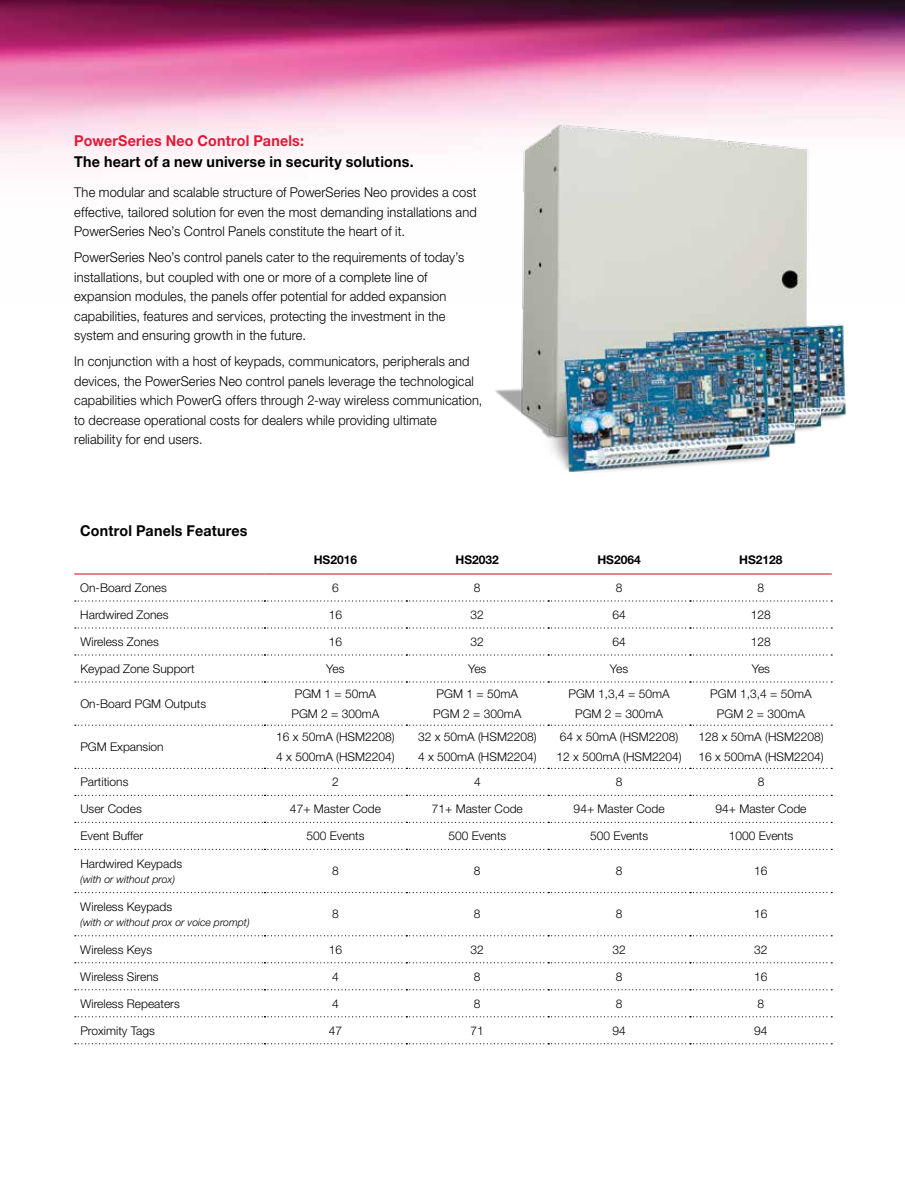
<style>
.page{position:relative;width:905px;height:1188px;background:#fff}
.page>*{position:absolute;margin:0;border:0;box-sizing:border-box;transform-origin:0 0}
.t1{font:700 15px "Helvetica Neue LT Std";letter-spacing:.015em;color:#000;scale:.95 1}
.t2{font:700 15px "Helvetica Neue LT Std";letter-spacing:.015em;color:#e31837;scale:.95 1}
.t3{font:300 13.5px/19.5px "Helvetica Neue LT Std";letter-spacing:.01em;color:#000;scale:.95 1}
.t4{font:300 12px/19.5px "Helvetica Neue LT Std";color:#000}
.t5{font:700 12px "Helvetica Neue LT Std";color:#000}
.t6{font:italic 300 10.5px "Helvetica Neue LT Std";color:#000}
</style>
<div class="page">
<img style="left:0;top:0;width:904px;height:163px">
<svg style="left:74px;top:601px;width:754px;height:416px"></svg>
<svg style="left:75px;top:600px;width:757px;height:2px"></svg>
<svg style="left:75px;top:627px;width:757px;height:2px"></svg>
<svg style="left:75px;top:654px;width:757px;height:2px"></svg>
<svg style="left:75px;top:681px;width:757px;height:2px"></svg>
<svg style="left:75px;top:725px;width:757px;height:1px"></svg>
<svg style="left:75px;top:768px;width:757px;height:1px"></svg>
<svg style="left:75px;top:795px;width:757px;height:1px"></svg>
<svg style="left:75px;top:822px;width:757px;height:1px"></svg>
<svg style="left:75px;top:849px;width:757px;height:1px"></svg>
<svg style="left:75px;top:892px;width:757px;height:1px"></svg>
<svg style="left:75px;top:935px;width:757px;height:1px"></svg>
<svg style="left:75px;top:962px;width:757px;height:1px"></svg>
<svg style="left:75px;top:989px;width:757px;height:1px"></svg>
<svg style="left:75px;top:1016px;width:757px;height:1px"></svg>
<svg style="left:75px;top:1043px;width:757px;height:1px"></svg>
<hr style="left:74px;top:573px;width:190px;height:2px;background:#e31837">
<hr style="left:264px;top:573px;width:142px;height:2px;background:#e31837">
<hr style="left:406px;top:573px;width:142px;height:2px;background:#e31837">
<hr style="left:548px;top:573px;width:142px;height:2px;background:#e31837">
<hr style="left:690px;top:573px;width:141px;height:2px;background:#e31837">
<img style="left:475px;top:99px;width:409px;height:374px">
<p class="t2" style="left:74px;top:131px;width:243px">PowerSeries Neo Control Panels:</p>
<p class="t1" style="left:74px;top:152px;width:359px">The heart of a new universe in security solutions.</p>
<p class="t3" style="left:74px;top:182px;width:425px;text-align:justify">The modular and scalable structure of PowerSeries Neo provides a cost effective, tailored solution for even the most demanding installations and PowerSeries Neo’s Control Panels constitute the heart of it.</p>
<p class="t3" style="left:74px;top:247px;width:412px">PowerSeries Neo’s control panels cater to the requirements of today’s installations, but coupled with one or more of a complete line of expansion modules, the panels offer potential for added expansion capabilities, features and services, protecting the investment in the system and ensuring growth in the future.</p>
<p class="t3" style="left:74px;top:352px;width:431px">In conjunction with a host of keypads, communicators, peripherals and devices, the PowerSeries Neo control panels leverage the technological capabilities which PowerG offers through 2-way wireless communication, to decrease operational costs for dealers while providing ultimate reliability for end users.</p>
<p class="t1" style="left:80px;top:521px;width:177px">Control Panels Features</p>
<p class="t5" style="left:314px;top:552px;width:45px">HS2016</p>
<p class="t5" style="left:455px;top:552px;width:45px">HS2032</p>
<p class="t5" style="left:597px;top:552px;width:45px">HS2064</p>
<p class="t5" style="left:739px;top:552px;width:45px">HS2128</p>
<p class="t4" style="left:80px;top:578px;width:88px">On-Board Zones</p>
<p class="t4" style="left:332px;top:578px;width:8px">6</p>
<p class="t4" style="left:474px;top:578px;width:8px">8</p>
<p class="t4" style="left:615px;top:578px;width:8px">8</p>
<p class="t4" style="left:757px;top:578px;width:8px">8</p>
<p class="t4" style="left:80px;top:605px;width:90px">Hardwired Zones</p>
<p class="t4" style="left:329px;top:605px;width:15px">16</p>
<p class="t4" style="left:470px;top:605px;width:15px">32</p>
<p class="t4" style="left:612px;top:605px;width:15px">64</p>
<p class="t4" style="left:750px;top:605px;width:22px">128</p>
<p class="t4" style="left:80px;top:632px;width:80px">Wireless Zones</p>
<p class="t4" style="left:329px;top:632px;width:15px">16</p>
<p class="t4" style="left:470px;top:632px;width:15px">32</p>
<p class="t4" style="left:612px;top:632px;width:15px">64</p>
<p class="t4" style="left:751px;top:632px;width:22px">128</p>
<p class="t4" style="left:80px;top:659px;width:116px">Keypad Zone Support</p>
<p class="t4" style="left:326px;top:659px;width:20px">Yes</p>
<p class="t4" style="left:468px;top:659px;width:20px">Yes</p>
<p class="t4" style="left:610px;top:659px;width:20px">Yes</p>
<p class="t4" style="left:751px;top:659px;width:20px">Yes</p>
<p class="t4" style="left:80px;top:694px;width:127px">On-Board PGM Outputs</p>
<p class="t4" style="left:291px;top:684px;width:89px">PGM 1 = 50mA<br>PGM 2 = 300mA</p>
<p class="t4" style="left:433px;top:684px;width:89px">PGM 1 = 50mA<br>PGM 2 = 300mA</p>
<p class="t4" style="left:568px;top:684px;width:103px;text-align:center">PGM 1,3,4 = 50mA<br>PGM 2 = 300mA</p>
<p class="t4" style="left:710px;top:684px;width:103px;text-align:center">PGM 1,3,4 = 50mA<br>PGM 2 = 300mA</p>
<p class="t4" style="left:80px;top:737px;width:85px">PGM Expansion</p>
<p class="t4" style="left:276px;top:727px;width:120px">16 x 50mA (HSM2208)<br>4 x 500mA (HSM2204)</p>
<p class="t4" style="left:418px;top:727px;width:120px">32 x 50mA (HSM2208)<br>4 x 500mA (HSM2204)</p>
<p class="t4" style="left:556px;top:727px;width:127px">64 x 50mA (HSM2208)<br>12 x 500mA (HSM2204)</p>
<p class="t4" style="left:698px;top:727px;width:127px">128 x 50mA (HSM2208)<br>16 x 500mA (HSM2204)</p>
<p class="t4" style="left:80px;top:772px;width:49px">Partitions</p>
<p class="t4" style="left:332px;top:772px;width:8px">2</p>
<p class="t4" style="left:474px;top:772px;width:8px">4</p>
<p class="t4" style="left:616px;top:772px;width:8px">8</p>
<p class="t4" style="left:757px;top:772px;width:8px">8</p>
<p class="t4" style="left:80px;top:799px;width:63px">User Codes</p>
<p class="t4" style="left:290px;top:799px;width:93px">47+ Master Code</p>
<p class="t4" style="left:432px;top:799px;width:93px">71+ Master Code</p>
<p class="t4" style="left:573px;top:799px;width:93px">94+ Master Code</p>
<p class="t4" style="left:715px;top:799px;width:93px">94+ Master Code</p>
<p class="t4" style="left:80px;top:826px;width:64px">Event Buffer</p>
<p class="t4" style="left:306px;top:826px;width:60px">500 Events</p>
<p class="t4" style="left:448px;top:826px;width:60px">500 Events</p>
<p class="t4" style="left:590px;top:826px;width:60px">500 Events</p>
<p class="t4" style="left:728px;top:826px;width:66px">1000 Events</p>
<p class="t4" style="left:80px;top:854px;width:103px">Hardwired Keypads</p>
<p class="t6" style="left:80px;top:873px;width:96px">(with or without prox)</p>
<p class="t4" style="left:332px;top:861px;width:8px">8</p>
<p class="t4" style="left:474px;top:861px;width:8px">8</p>
<p class="t4" style="left:615px;top:861px;width:8px">8</p>
<p class="t4" style="left:754px;top:861px;width:15px">16</p>
<p class="t4" style="left:80px;top:897px;width:93px">Wireless Keypads</p>
<p class="t6" style="left:80px;top:916px;width:171px">(with or without prox or voice prompt)</p>
<p class="t4" style="left:332px;top:904px;width:8px">8</p>
<p class="t4" style="left:474px;top:904px;width:8px">8</p>
<p class="t4" style="left:615px;top:904px;width:8px">8</p>
<p class="t4" style="left:754px;top:904px;width:15px">16</p>
<p class="t4" style="left:80px;top:939px;width:73px">Wireless Keys</p>
<p class="t4" style="left:329px;top:939px;width:15px">16</p>
<p class="t4" style="left:470px;top:939px;width:15px">32</p>
<p class="t4" style="left:612px;top:939px;width:15px">32</p>
<p class="t4" style="left:754px;top:939px;width:15px">32</p>
<p class="t4" style="left:80px;top:966px;width:80px">Wireless Sirens</p>
<p class="t4" style="left:332px;top:966px;width:8px">4</p>
<p class="t4" style="left:474px;top:966px;width:8px">8</p>
<p class="t4" style="left:615px;top:966px;width:8px">8</p>
<p class="t4" style="left:754px;top:966px;width:15px">16</p>
<p class="t4" style="left:80px;top:993px;width:101px">Wireless Repeaters</p>
<p class="t4" style="left:332px;top:993px;width:8px">4</p>
<p class="t4" style="left:474px;top:993px;width:8px">8</p>
<p class="t4" style="left:615px;top:993px;width:8px">8</p>
<p class="t4" style="left:757px;top:993px;width:8px">8</p>
<p class="t4" style="left:80px;top:1020px;width:76px">Proximity Tags</p>
<p class="t4" style="left:329px;top:1020px;width:15px">47</p>
<p class="t4" style="left:470px;top:1020px;width:15px">71</p>
<p class="t4" style="left:612px;top:1020px;width:15px">94</p>
<p class="t4" style="left:754px;top:1020px;width:15px">94</p>
</div>
